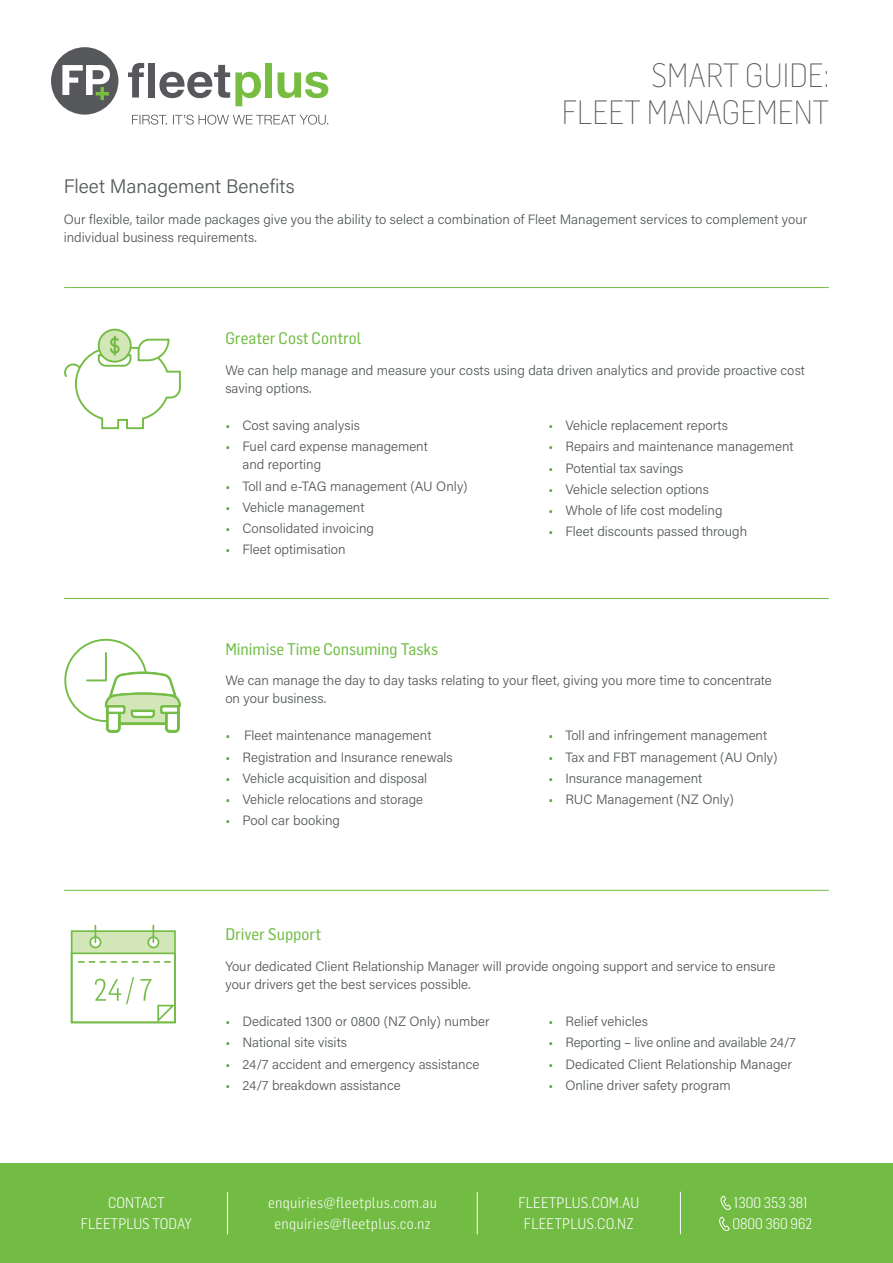
<style>
.page{position:relative;width:893px;height:1263px;background:#fff}
.page>*{position:absolute;margin:0;border:0;box-sizing:border-box;transform-origin:0 0}
.t1{font:200 33px/37.5px "Flama Semicondensed";color:#525759;text-align:right}
.Subheading{font:300 19.5px "Acumin Pro";color:#525759}
.Subheading-2{font:16.5px "Flama Semicondensed Basic";color:#72bc43}
.Subheading-3{font:300 15px "Flama Semicondensed";letter-spacing:.01em;color:#fff}
.Body_copy{font:300 13.5px/18px "Acumin Pro";color:#525759}
.s1{color:#569741}
.s2{font-size:13.5px}
</style>
<div class="page">
<div style="left:0;top:1163px;width:893px;height:100px;background:#72bc43"></div>
<div style="left:72px;top:931px;width:103px;height:22px;background:#d3e6b8"></div>
<div style="left:71px;top:952px;width:105px;height:71px;border:2px solid #72bc43"></div>
<svg style="left:78px;top:961px;width:93px;height:2px"></svg>
<svg style="left:89px;top:936px;width:12px;height:12px"></svg>
<svg style="left:147px;top:936px;width:12px;height:12px"></svg>
<svg style="left:95px;top:977px;width:39px;height:27px"></svg>
<svg style="left:140px;top:979px;width:33px;height:41px"></svg>
<div style="left:71px;top:930px;width:105px;height:93px;border:2px solid #72bc43"></div>
<svg style="left:95px;top:925px;width:1px;height:17px"></svg>
<svg style="left:153px;top:925px;width:1px;height:17px"></svg>
<svg style="left:64px;top:639px;width:83px;height:83px"></svg>
<svg style="left:85px;top:651px;width:96px;height:82px"></svg>
<hr style="left:64px;top:287px;width:765px;height:1px;background:#72bc43">
<hr style="left:64px;top:598px;width:765px;height:1px;background:#72bc43">
<hr style="left:64px;top:890px;width:765px;height:1px;background:#72bc43">
<svg style="left:64px;top:328px;width:117px;height:102px"></svg>
<hr style="left:680px;top:1192px;width:1px;height:42px;background:#fff">
<hr style="left:477px;top:1192px;width:1px;height:42px;background:#fff">
<hr style="left:227px;top:1192px;width:1px;height:42px;background:#fff">
<svg style="left:720px;top:1195px;width:11px;height:15px"></svg>
<svg style="left:719px;top:1216px;width:11px;height:15px"></svg>
<svg style="left:128px;top:63px;width:16px;height:35px"></svg>
<div style="left:148px;top:63px;width:7px;height:35px;background:#57585b"></div>
<svg style="left:159px;top:65px;width:102px;height:41px"></svg>
<div style="left:265px;top:63px;width:7px;height:35px;background:#76bd42"></div>
<svg style="left:278px;top:72px;width:50px;height:26px"></svg>
<div style="left:51px;top:47px;width:67px;height:68px;background:#57585b;border-radius:50%"></div>
<svg style="left:62px;top:65px;width:48px;height:35px"></svg>
<svg style="left:132px;top:115px;width:196px;height:10px"></svg>
<p class="t1" style="left:562px;top:55px;width:269px">SMART GUIDE:<br>FLEET MANAGEMENT</p>
<p class="Subheading" style="left:64px;top:173px;width:232px">Fleet Management Benefits</p>
<p class="Body_copy" style="left:64px;top:209px;width:745px">Our flexible, tailor made packages give you the ability to select a combination of Fleet Management services to complement your individual business requirements.</p>
<p class="Subheading-2" style="left:225px;top:328px;width:138px">Greater Cost Control</p>
<p class="Body_copy" style="left:225px;top:361px;width:581px">We can help manage and measure your costs using data driven analytics and provide proactive cost saving options.</p>
<p class="Body_copy" style="left:225px;top:416px;width:136px"><span class="s1">•</span> Cost saving analysis</p>
<p class="Body_copy" style="left:242px;top:437px;width:187px;text-indent:-17px"><span class="s1">•</span> Fuel card expense management and reporting</p>
<p class="Body_copy" style="left:225px;top:476px;width:244px"><span class="s1">•</span> Toll and e-TAG management (AU Only)</p>
<p class="Body_copy" style="left:225px;top:498px;width:141px"><span class="s1">•</span> Vehicle management</p>
<p class="Body_copy" style="left:225px;top:519px;width:150px"><span class="s1">•</span> Consolidated invoicing</p>
<p class="Body_copy" style="left:225px;top:540px;width:122px"><span class="s1">•</span> Fleet optimisation</p>
<p class="Body_copy" style="left:548px;top:416px;width:181px"><span class="s1">•</span> Vehicle replacement reports</p>
<p class="Body_copy" style="left:548px;top:437px;width:247px"><span class="s1">•</span> Repairs and maintenance management</p>
<p class="Body_copy" style="left:548px;top:458px;width:137px"><span class="s1">•</span> Potential tax savings</p>
<p class="Body_copy" style="left:548px;top:480px;width:162px"><span class="s1">•</span> Vehicle selection options</p>
<p class="Body_copy" style="left:548px;top:501px;width:176px"><span class="s1">•</span> Whole of life cost modeling</p>
<p class="Body_copy" style="left:548px;top:522px;width:200px"><span class="s1">•</span> Fleet discounts passed through</p>
<p class="Subheading-2" style="left:225px;top:638px;width:214px">Minimise Time Consuming Tasks</p>
<p class="Body_copy" style="left:225px;top:671px;width:548px">We can manage the day to day tasks relating to your fleet, giving you more time to concentrate on your business.</p>
<p class="Body_copy" style="left:225px;top:726px;width:208px"><span class="s1">•</span> Fleet maintenance management</p>
<p class="Body_copy" style="left:225px;top:747px;width:229px"><span class="s1">•</span> Registration and Insurance renewals</p>
<p class="Body_copy" style="left:225px;top:768px;width:203px"><span class="s1">•</span> Vehicle acquisition and disposal</p>
<p class="Body_copy" style="left:225px;top:790px;width:199px"><span class="s1">•</span> Vehicle relocations and storage</p>
<p class="Body_copy" style="left:225px;top:811px;width:116px"><span class="s1">•</span> Pool car booking</p>
<p class="Body_copy" style="left:548px;top:726px;width:220px"><span class="s1">•</span> Toll and infringement management</p>
<p class="Body_copy" style="left:548px;top:747px;width:231px"><span class="s1">•</span> Tax and FBT management (AU Only)</p>
<p class="Body_copy" style="left:548px;top:768px;width:155px"><span class="s1">•</span> Insurance management</p>
<p class="Body_copy" style="left:548px;top:790px;width:187px"><span class="s1">•</span> RUC Management (NZ Only)</p>
<p class="Subheading-2" style="left:225px;top:924px;width:97px">Driver Support</p>
<p class="Body_copy" style="left:225px;top:957px;width:551px">Your dedicated Client Relationship Manager will provide ongoing support and service to ensure your drivers get the best services possible.</p>
<p class="Body_copy" style="left:225px;top:1012px;width:266px"><span class="s1">•</span> Dedicated 1300 or 0800 (NZ Only) number</p>
<p class="Body_copy" style="left:225px;top:1033px;width:123px"><span class="s1">•</span> National site visits</p>
<p class="Body_copy" style="left:225px;top:1054px;width:256px"><span class="s1">•</span> 24/7 accident and emergency assistance</p>
<p class="Body_copy" style="left:225px;top:1075px;width:177px"><span class="s1">•</span> 24/7 breakdown assistance</p>
<p class="Body_copy" style="left:548px;top:1012px;width:101px"><span class="s1">•</span> Relief vehicles</p>
<p class="Body_copy" style="left:548px;top:1033px;width:249px"><span class="s1">•</span> Reporting – live online and available 24/7</p>
<p class="Body_copy" style="left:548px;top:1054px;width:245px"><span class="s1">•</span> Dedicated Client Relationship Manager</p>
<p class="Body_copy" style="left:548px;top:1075px;width:184px"><span class="s1">•</span> Online driver safety program</p>
<p class="Subheading-3" style="left:108px;top:1193px;width:58px">CONTACT</p>
<p class="Subheading-3" style="left:81px;top:1214px;width:113px">FLEETPLUS TODAY</p>
<p class="Subheading-3" style="left:268px;top:1193px;width:171px">enquiries<span class="s2">@</span>fleetplus.com.au</p>
<p class="Subheading-3" style="left:274px;top:1214px;width:158px">enquiries<span class="s2">@</span>fleetplus.co.nz</p>
<p class="Subheading-3" style="left:518px;top:1193px;width:122px">FLEETPLUS.COM.AU</p>
<p class="Subheading-3" style="left:524px;top:1214px;width:111px">FLEETPLUS.CO.NZ</p>
<p class="Subheading-3" style="left:734px;top:1193px;width:76px">1300 353 381</p>
<p class="Subheading-3" style="left:732px;top:1214px;width:81px">0800 360 962</p>
</div>
